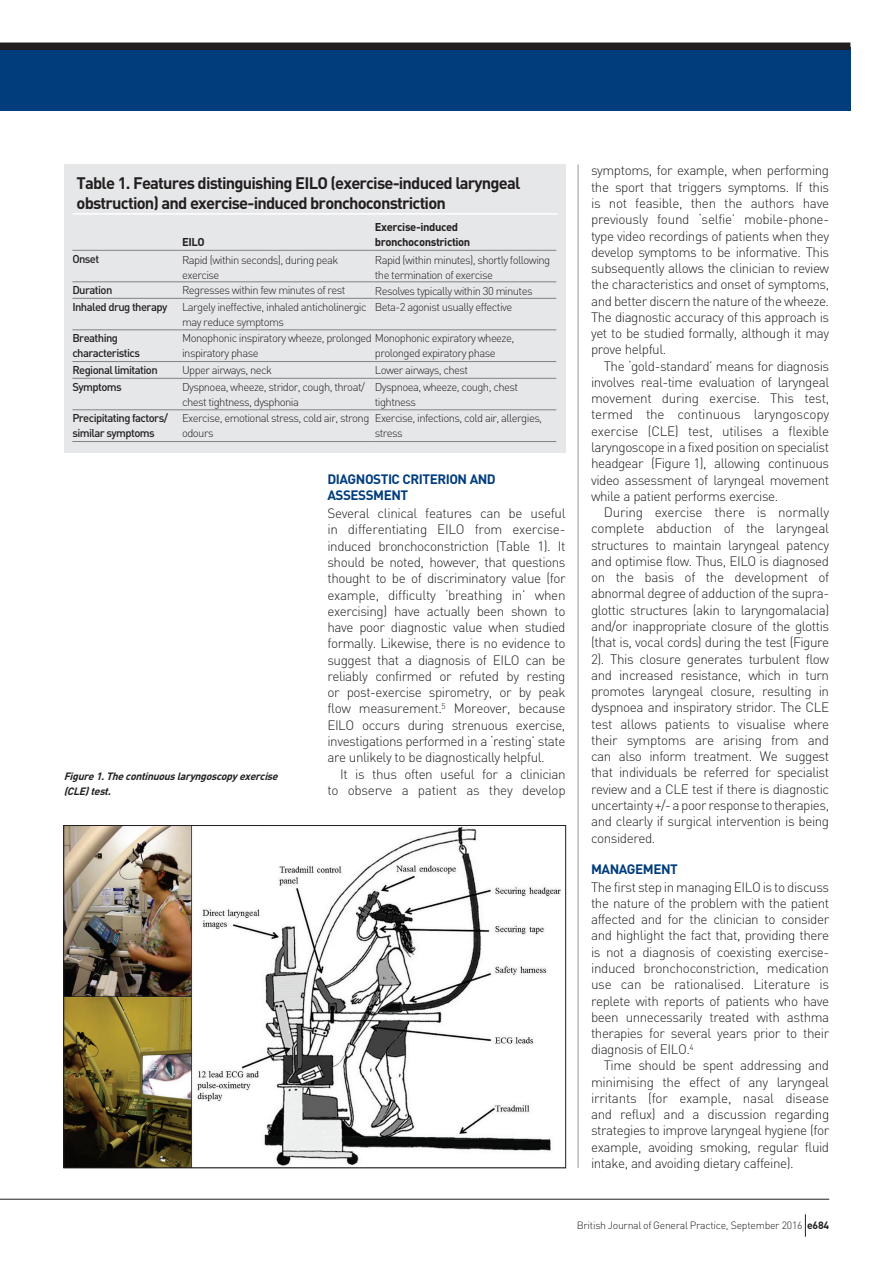
<style>
.page{position:relative;width:893px;height:1263px;background:#fff}
.page>*{position:absolute;margin:0;border:0;box-sizing:border-box;transform-origin:0 0}
.t1{font:700 16.5px/19.8px "DIN";letter-spacing:-.05em;color:#231f20}
.t2{font:300 13.5px/16.2px "DIN";letter-spacing:-.035em;color:#231f20;text-align:justify}
.t3{font:700 13.5px/16.6px "DIN";letter-spacing:-.035em;color:#013d7d}
.t4{font:300 11.25px/15px "DIN";letter-spacing:-.05em;color:#231f20}
.t5{font:500 11.25px/15px "DIN";letter-spacing:-.05em;color:#231f20}
.t6{font:700 11.25px/15px "DIN";letter-spacing:-.035em;color:#231f20}
.t7{font:italic 700 10.5px/15px "DIN";color:#231f20}
.t8{font:300 10.5px "DIN";letter-spacing:-.025em;color:#231f20}
.s1{font-weight:700}
</style>
<div class="page">
<hr style="left:578px;top:165px;width:1px;height:1003px;background:#939598">
<hr style="left:0;top:1199px;width:829px;height:1px;background:#231f20">
<svg style="left:805px;top:1214px;width:1px;height:23px"></svg>
<div style="left:0;top:48px;width:850px;height:63px;background:#013d7d"></div>
<div style="left:0;top:43px;width:850px;height:7px;background:#231f20"></div>
<img style="left:66px;top:827px;width:495px;height:339px">
<div style="left:64px;top:165px;width:502px;height:288px;background:#e6e7e9"></div>
<hr style="left:72px;top:213px;width:485px;height:2px;background:#fff">
<hr style="left:72px;top:250px;width:110px;height:1px;background:#808285">
<hr style="left:182px;top:250px;width:193px;height:1px;background:#808285">
<hr style="left:375px;top:250px;width:181px;height:1px;background:#808285">
<hr style="left:72px;top:281px;width:110px;height:1px;background:#808285">
<hr style="left:182px;top:281px;width:193px;height:1px;background:#808285">
<hr style="left:375px;top:281px;width:181px;height:1px;background:#808285">
<hr style="left:72px;top:298px;width:110px;height:1px;background:#808285">
<hr style="left:182px;top:298px;width:193px;height:1px;background:#808285">
<hr style="left:375px;top:298px;width:181px;height:1px;background:#808285">
<hr style="left:72px;top:329px;width:110px;height:1px;background:#808285">
<hr style="left:182px;top:329px;width:193px;height:1px;background:#808285">
<hr style="left:375px;top:329px;width:181px;height:1px;background:#808285">
<hr style="left:72px;top:361px;width:110px;height:1px;background:#808285">
<hr style="left:182px;top:361px;width:193px;height:1px;background:#808285">
<hr style="left:375px;top:361px;width:181px;height:1px;background:#808285">
<hr style="left:72px;top:378px;width:110px;height:1px;background:#808285">
<hr style="left:182px;top:378px;width:193px;height:1px;background:#808285">
<hr style="left:375px;top:378px;width:181px;height:1px;background:#808285">
<hr style="left:72px;top:409px;width:110px;height:1px;background:#808285">
<hr style="left:182px;top:409px;width:193px;height:1px;background:#808285">
<hr style="left:375px;top:409px;width:181px;height:1px;background:#808285">
<hr style="left:72px;top:441px;width:110px;height:1px;background:#808285">
<hr style="left:182px;top:441px;width:193px;height:1px;background:#808285">
<hr style="left:375px;top:441px;width:181px;height:1px;background:#808285">
<p class="t1" style="left:77px;top:173px;width:445px">Table 1. Features distinguishing EILO (exercise-induced laryngeal obstruction) and exercise-induced bronchoconstriction</p>
<p class="t6" style="left:182px;top:234px;width:24px">EILO</p>
<p class="t6" style="left:375px;top:219px;width:97px">Exercise-induced bronchoconstriction</p>
<p class="t5" style="left:72px;top:251px;width:28px">Onset</p>
<p class="t4" style="left:182px;top:252px;width:158px">Rapid (within seconds), during peak exercise</p>
<p class="t4" style="left:375px;top:252px;width:177px">Rapid (within minutes), shortly following the termination of exercise</p>
<p class="t5" style="left:72px;top:282px;width:42px">Duration</p>
<p class="t4" style="left:182px;top:282px;width:165px">Regresses within few minutes of rest</p>
<p class="t4" style="left:375px;top:283px;width:159px">Resolves typically within 30 minutes</p>
<p class="t5" style="left:72px;top:299px;width:96px">Inhaled drug therapy</p>
<p class="t4" style="left:182px;top:299px;width:186px">Largely ineffective, inhaled anticholinergic may reduce symptoms</p>
<p class="t4" style="left:375px;top:299px;width:139px">Beta-2 agonist usually effective</p>
<p class="t5" style="left:72px;top:330px;width:69px">Breathing characteristics</p>
<p class="t4" style="left:182px;top:330px;width:334px">Monophonic inspiratory wheeze, prolonged Monophonic expiratory wheeze, inspiratory phase</p>
<p class="t4" style="left:375px;top:345px;width:122px">prolonged expiratory phase</p>
<p class="t5" style="left:72px;top:362px;width:87px">Regional limitation</p>
<p class="t4" style="left:182px;top:362px;width:92px">Upper airways, neck</p>
<p class="t4" style="left:375px;top:362px;width:95px">Lower airways, chest</p>
<p class="t5" style="left:72px;top:379px;width:51px">Symptoms</p>
<p class="t4" style="left:182px;top:379px;width:184px">Dyspnoea, wheeze, stridor, cough, throat/ chest tightness, dysphonia</p>
<p class="t4" style="left:375px;top:379px;width:145px">Dyspnoea, wheeze, cough, chest tightness</p>
<p class="t5" style="left:72px;top:410px;width:97px">Precipitating factors/ similar symptoms</p>
<p class="t4" style="left:182px;top:410px;width:189px">Exercise, emotional stress, cold air, strong odours</p>
<p class="t4" style="left:375px;top:410px;width:169px">Exercise, infections, cold air, allergies, stress</p>
<p class="t7" style="left:64px;top:768px;width:219px">Figure1.Thecontinuouslaryngoscopy exercise (CLE)test.</p>
<p class="t3" style="left:327px;top:470px;width:170px">DIAGNOSTIC CRITERION AND<br>ASSESSMENT</p>
<p class="t2" style="left:327px;top:505px;width:240px">Several clinical features can be useful in differentiating EILO from exercise&shy;induced bronchoconstriction (Table 1). It should be noted, however, that questions thought to be of discriminatory value (for example, difficulty ‘breathing in’ when exercising) have actually been shown to have poor diagnostic value when studied formally. Likewise, there is no evidence to suggest that a diagnosis of EILO can be reliably confirmed or refuted by resting or post-exercise spirometry, or by peak flow measurement.<sup>5</sup> Moreover, because EILO occurs during strenuous exercise, investigations performed in a ‘resting’ state are unlikely to be diagnostically helpful.</p>
<p class="t2" style="left:327px;top:765px;width:240px;text-align:right">It is thus often useful for a clinician to observe a patient as they develop</p>
<p class="t2" style="left:591px;top:162px;width:240px">symptoms, for example, when performing the sport that triggers symptoms. If this is not feasible, then the authors have previously found ‘selfie’ mobile-phone&shy;type video recordings of patients when they develop symptoms to be informative. This subsequently allows the clinician to review the characteristics and onset of symptoms, and better discern the nature of the wheeze.<br>The diagnostic accuracy of this approach is yet to be studied formally, although it may prove helpful.</p>
<p class="t2" style="left:591px;top:358px;width:240px;text-indent:13px">The ‘gold-standard’ means for diagnosis involves real-time evaluation of laryngeal movement during exercise. This test, termed the continuous laryngoscopy exercise (CLE) test, utilises a flexible laryngoscope in a fixed position on specialist headgear (Figure 1), allowing continuous video assessment of laryngeal movement while a patient performs exercise.</p>
<p class="t2" style="left:591px;top:504px;width:240px;text-indent:13px">During exercise there is normally complete abduction of the laryngeal structures to maintain laryngeal patency and optimise flow. Thus, EILO is diagnosed on the basis of the development of abnormal degree of adduction of the supra&shy;glottic structures (akin to laryngomalacia) and/or inappropriate closure of the glottis (that is, vocal cords) during the test (Figure 2). This closure generates turbulent flow and increased resistance, which in turn promotes laryngeal closure, resulting in dyspnoea and inspiratory stridor. The CLE test allows patients to visualise where their symptoms are arising from and can also inform treatment. We suggest that individuals be referred for specialist review and a CLE test if there is diagnostic uncertainty +/- a poor response to therapies, and clearly if surgical intervention is being considered.</p>
<p class="t3" style="left:591px;top:860px;width:88px">MANAGEMENT</p>
<p class="t2" style="left:591px;top:878px;width:240px">The first step in managing EILO is to discuss the nature of the problem with the patient affected and for the clinician to consider and highlight the fact that, providing there is not a diagnosis of coexisting exercise&shy;induced bronchoconstriction, medication use can be rationalised. Literature is replete with reports of patients who have been unnecessarily treated with asthma therapies for several years prior to their diagnosis of EILO.<sup>4</sup></p>
<p class="t2" style="left:591px;top:1057px;width:240px;text-indent:13px">Time should be spent addressing and minimising the effect of any laryngeal irritants (for example, nasal disease and reflux) and a discussion regarding strategies to improve laryngeal hygiene (for example, avoiding smoking, regular fluid intake, and avoiding dietary caffeine).</p>
<p class="t8" style="left:577px;top:1219px;width:254px">British Journal of General Practice, September 2016 <span class="s1">e684</span></p>
</div>
